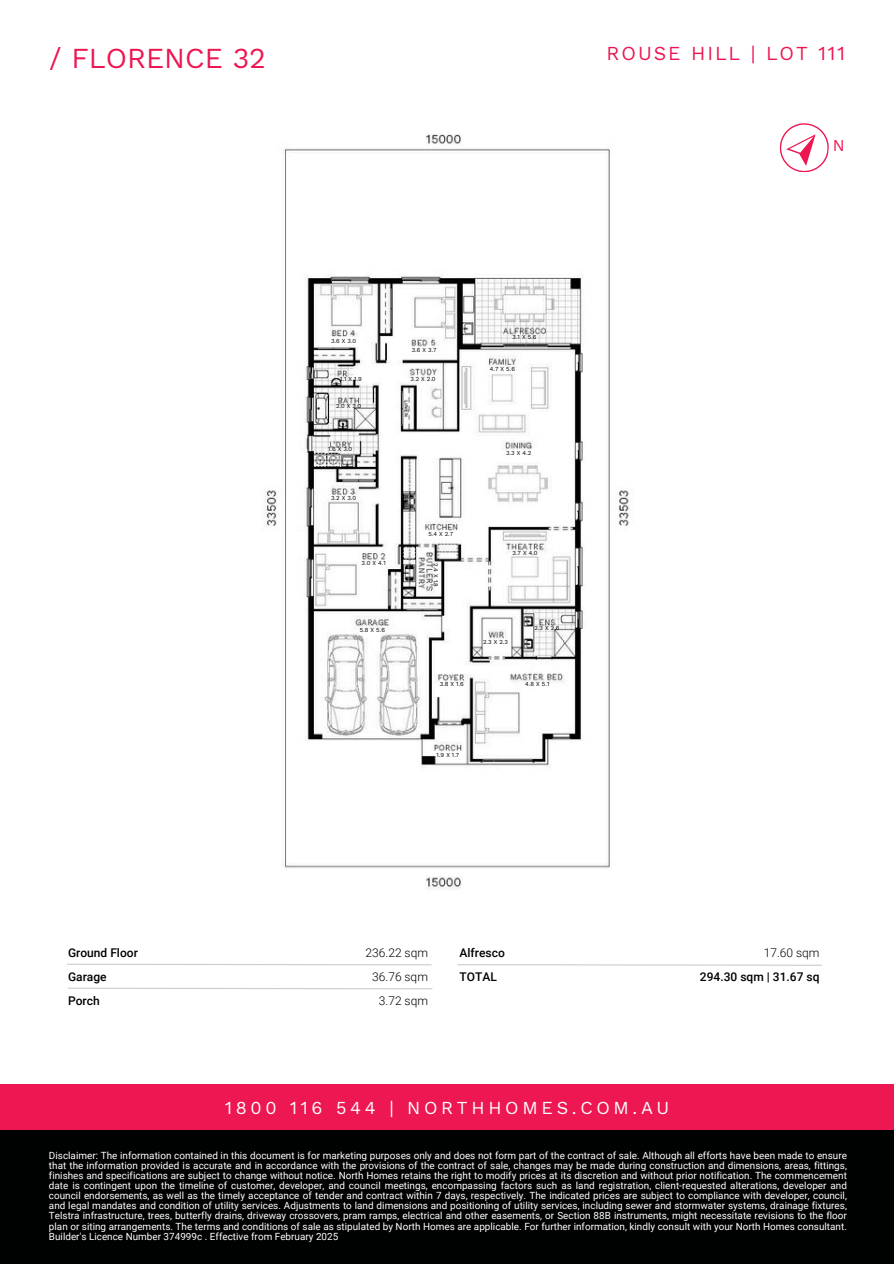
<style>
.page{position:relative;width:894px;height:1264px;background:#fff}
.page>*{position:absolute;margin:0;border:0;box-sizing:border-box;transform-origin:0 0}
.t1{font:28.5px "Work Sans";color:#ed1651}
.t2{font:19.5px "Work Sans";letter-spacing:.1em;color:#ed1651}
.t3{font:18px "Work Sans";letter-spacing:.205em;color:#fff}
.t4{font:16.35px "Work Sans";color:#ed1651}
.t5{font:15px "Work Sans";letter-spacing:.205em;color:#fff}
.t6{font:500 12px/24px "Roboto";color:#000}
.t7{font:300 12px/24px "Roboto";color:#000;text-align:right}
.t8{font:9.9px/10.2px "Roboto";color:#fff;text-align:justify}
.t9{font:6px "Work Sans";color:#000}
.s1{font-weight:300}
</style>
<div class="page">
<svg style="left:67px;top:963px;width:365px;height:2px"></svg>
<svg style="left:457px;top:964px;width:365px;height:2px"></svg>
<svg style="left:68px;top:987px;width:365px;height:2px"></svg>
<div style="left:0;top:1084px;width:893px;height:179px;background:#000101"></div>
<div style="left:0;top:1084px;width:893px;height:45px;background:#ed1752"></div>
<svg style="left:779px;top:123px;width:50px;height:50px"></svg>
<img style="left:264px;top:134px;width:365px;height:756px">
<p class="t1" style="left:49px;top:42px;width:218px">/ FLORENCE 32</p>
<p class="t2" style="left:606px;top:42px;width:240px">ROUSE HILL | LOT 111</p>
<h2 class="t6" style="left:68px;top:941px;width:71px">Ground Floor<br>Garage<br>Porch</h2>
<p class="t9" style="left:331px;top:337px;width:27px">3.6 X 3.0</p>
<p class="t9" style="left:340px;top:375px;width:23px">1.1 X 1.9</p>
<p class="t9" style="left:410px;top:375px;width:27px">3.2 X 2.0</p>
<p class="t9" style="left:336px;top:402px;width:27px">2.0 X 3.0</p>
<p class="t9" style="left:328px;top:446px;width:26px">1.6 X 3.0</p>
<p class="t9" style="left:411px;top:347px;width:26px">3.6 X 3.7</p>
<p class="t9" style="left:331px;top:494px;width:27px">3.2 X 3.0</p>
<p class="t9" style="left:361px;top:559px;width:26px">3.0 X 4.1</p>
<p class="t9" style="left:359px;top:626px;width:27px">5.8 X 5.6</p>
<p class="t9" style="left:428px;top:530px;width:26px">5.4 X 2.7</p>
<p class="t9" style="left:439px;top:563px;width:26px;rotate:90deg">2.4 X 1.8</p>
<p class="t9" style="left:512px;top:334px;width:25px">3.1 X 5.6</p>
<p class="t9" style="left:490px;top:365px;width:27px">4.7 X 5.6</p>
<p class="t9" style="left:506px;top:449px;width:27px">3.3 X 4.2</p>
<h4 class="t9" style="left:512px;top:549px;width:27px">3.7 X 4.0</h4>
<p class="t9" style="left:483px;top:639px;width:26px">2.3 X 2.3</p>
<p class="t9" style="left:534px;top:624px;width:27px">2.3 X 2.6</p>
<h5 class="t9" style="left:439px;top:680px;width:26px">3.8 X 1.6</h5>
<h4 class="t9" style="left:525px;top:680px;width:26px">4.8 X 5.1</h4>
<p class="t9" style="left:436px;top:751px;width:24px">1.9 X 1.7</p>
<p class="t4" style="left:832px;top:136px;width:13px">N</p>
<h1 class="t7" style="left:365px;top:941px;width:64px">236.22 sqm<br>36.76 sqm<br>3.72 sqm</h1>
<p class="t6" style="left:459px;top:941px;width:47px">Alfresco<br>TOTAL</p>
<p class="t6" style="left:699px;top:941px;width:121px;text-align:right"><span class="s1">17.60 sqm<br></span>294.30 sqm | 31.67 sq</p>
<p class="t3" style="left:225px;top:1097px;width:445px">1800 116 544 | NORTHHOMES.COM.AU</p>
<p class="t5" style="left:249px;top:1105px;width:378px">1800 667 844 | NORTHHOMES.COM.AU</p>
<h5 class="t8" style="left:49px;top:1150px;width:799px">Disclaimer: The information contained in this document is for marketing purposes only and does not form part of the contract of sale. Although all efforts have been made to ensure that the information provided is accurate and in accordance with the provisions of the contract of sale, changes may be made during construction and dimensions, areas, fittings, finishes and specifications are subject to change without notice. North Homes retains the right to modify prices at its discretion and without prior notification. The commencement date is contingent upon the timeline of customer, developer, and council meetings, encompassing factors such as land registration, client-requested alterations, developer and council endorsements, as well as the timely acceptance of tender and contract within 7 days, respectively. The indicated prices are subject to compliance with developer, council, and legal mandates and condition of utility services. Adjustments to land dimensions and positioning of utility services, including sewer and stormwater systems, drainage fixtures, Telstra infrastructure, trees, butterfly drains, driveway crossovers, pram ramps, electrical and other easements, or Section 88B instruments, might necessitate revisions to the floor plan or siting arrangements. The terms and conditions of sale as stipulated by North Homes are applicable. For further information, kindly consult with your North Homes consultant.<br>Builder's Licence Number 374999c . Effective from February 2025</h5>
</div>
